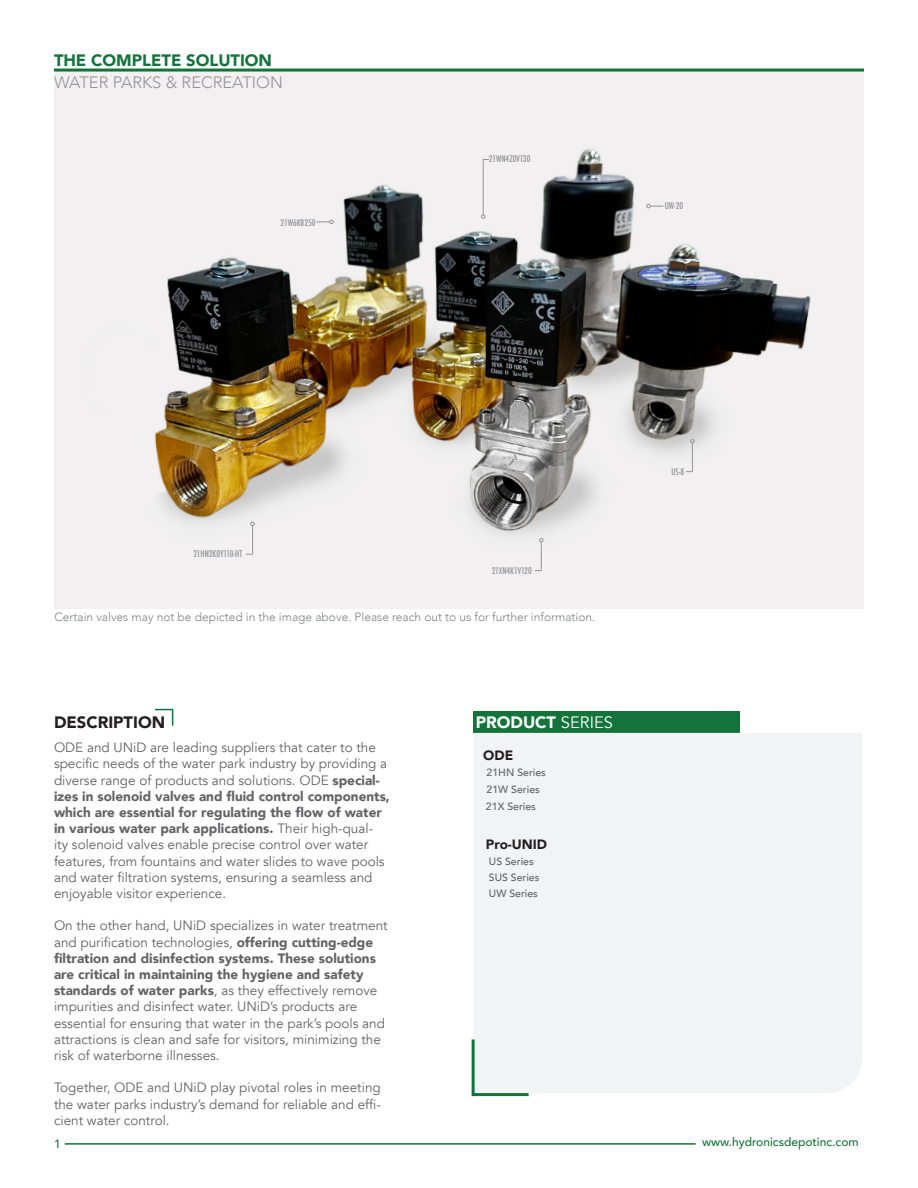
<style>
.page{position:relative;width:918px;height:1188px;background:#fff}
.page>*{position:absolute;margin:0;border:0;box-sizing:border-box;transform-origin:0 0}
.t1{font:300 16.5px "Avenir";color:#939598}
.t2{font:900 16.5px "Avenir";color:#12743b}
.t3{font:900 16.5px "Avenir";color:#fff}
.t4{font:900 16.5px "Avenir";color:#231f20}
.t5{font:13.5px/16.2px "Avenir";color:#636366}
.t6{font:900 13.5px "Avenir";color:#231f20}
.t7{font:300 12px "Avenir";color:#808285}
.t8{font:500 12px "Avenir";color:#14743b}
.t9{font:500 10.5px "Avenir";color:#636366}
.t10{font:500 condensed 9px "Futura";color:#939598}
.s1{font-weight:400}
.s2{font-weight:900}
</style>
<div class="page">
<div style="left:473px;top:711px;width:267px;height:23px;background:#12743b"></div>
<div style="left:473px;top:733px;width:389px;height:360px;background:#f2f3f4"></div>
<hr style="left:65px;top:1143px;width:631px;height:2px;background:#12743b">
<svg style="left:155px;top:709px;width:18px;height:17px"></svg>
<hr style="left:472px;top:1093px;width:57px;height:3px;background:#12743b">
<hr style="left:472px;top:1040px;width:3px;height:56px;background:#12743b">
<img style="left:54px;top:72px;width:810px;height:536px">
<hr style="left:483px;top:159px;width:1px;height:55px;background:#939598">
<svg style="left:481px;top:214px;width:4px;height:5px"></svg>
<svg style="left:246px;top:522px;width:9px;height:33px"></svg>
<svg style="left:317px;top:220px;width:17px;height:4px"></svg>
<hr style="left:54px;top:69px;width:810px;height:3px;background:#12743b">
<svg style="left:535px;top:538px;width:8px;height:33px"></svg>
<svg style="left:686px;top:439px;width:9px;height:33px"></svg>
<svg style="left:646px;top:204px;width:17px;height:4px"></svg>
<p class="t2" style="left:54px;top:46px;width:220px">THE COMPLETE SOLUTION</p>
<p class="t1" style="left:54px;top:73px;width:230px">WATER PARKS &amp; RECREATION</p>
<p class="t10" style="left:281px;top:216px;width:36px">21W6KB250</p>
<p class="t10" style="left:489px;top:153px;width:43px">21WN4Z0V130</p>
<p class="t10" style="left:665px;top:200px;width:20px">UW-20</p>
<p class="t10" style="left:193px;top:548px;width:51px">21HN2K0Y110-HT</p>
<p class="t10" style="left:492px;top:565px;width:41px">21XN4K1V120</p>
<p class="t7" style="left:54px;top:610px;width:543px">Certain valves may not be depicted in the image above. Please reach out to us for further information.</p>
<p class="t4" style="left:54px;top:708px;width:113px">DESCRIPTION</p>
<p class="t3" style="left:476px;top:708px;width:139px">PRODUCT <span class="s1">SERIES</span></p>
<p class="t5" style="left:54px;top:740px;width:337px">ODE and UNiD are leading suppliers that cater to the specific needs of the water park industry by providing a diverse range of products and solutions. ODE <span class="s2">special&shy;izes in solenoid valves and fluid control components, which are essential for regulating the flow of water in various water park applications.</span> Their high-qual&shy;ity solenoid valves enable precise control over water features, from fountains and water slides to wave pools and water filtration systems, ensuring a seamless and enjoyable visitor experience.</p>
<p class="t5" style="left:54px;top:918px;width:335px">On the other hand, UNiD specializes in water treatment and purification technologies, <span class="s2">offering cutting-edge filtration and disinfection systems. These solutions are critical in maintaining the hygiene and safety standards of water parks</span>, as they effectively remove impurities and disinfect water. UNiD’s products are essential for ensuring that water in the park’s pools and attractions is clean and safe for visitors, minimizing the risk of waterborne illnesses.</p>
<p class="t5" style="left:54px;top:1080px;width:328px;text-align:justify">Together, ODE and UNiD play pivotal roles in meeting the water parks industry’s demand for reliable and effi&shy;cient water control.</p>
<p class="t8" style="left:54px;top:1133px;width:8px">1</p>
<p class="t6" style="left:483px;top:744px;width:31px">ODE</p>
<p class="t9" style="left:487px;top:763px;width:61px">21HN Series</p>
<p class="t9" style="left:487px;top:780px;width:55px">21W Series</p>
<p class="t9" style="left:486px;top:797px;width:51px">21X Series</p>
<p class="t6" style="left:486px;top:833px;width:63px">Pro-UNID</p>
<p class="t9" style="left:489px;top:852px;width:46px">US Series</p>
<p class="t9" style="left:489px;top:868px;width:52px">SUS Series</p>
<p class="t9" style="left:489px;top:884px;width:50px">UW Series</p>
<p class="t10" style="left:671px;top:466px;width:14px">US-8</p>
<p class="t8" style="left:702px;top:1131px;width:158px">www.hydronicsdepotinc.com</p>
</div>
